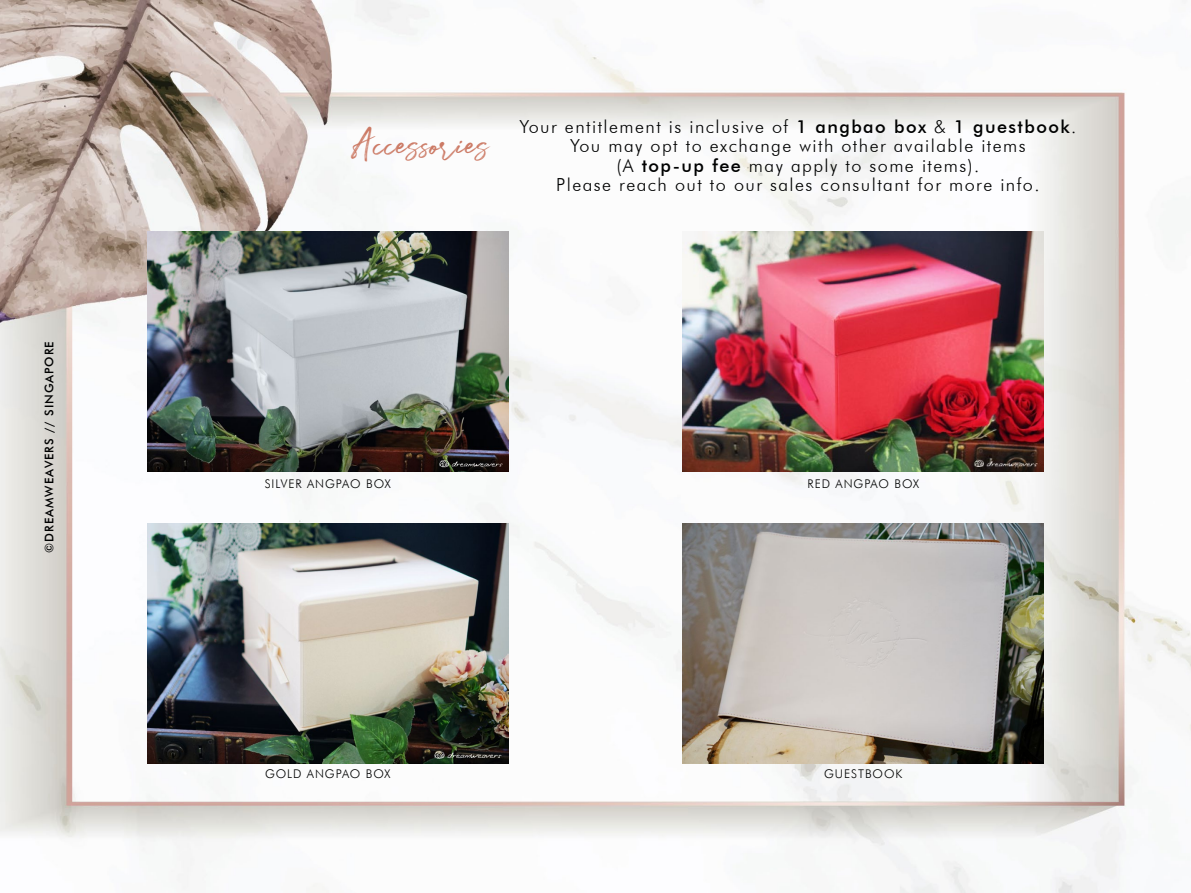
<style>
.page{position:relative;width:1191px;height:893px;background:#fff}
.page>*{position:absolute;margin:0;border:0;box-sizing:border-box;transform-origin:0 0}
.t1{font:37.5px "Julietta Messie Demo";color:#cc7a65}
.t2{font:300 18px/19.5px "Futura BT";letter-spacing:.08em;color:#000101;text-align:center}
.t3{font:300 12px "Futura BT";letter-spacing:.08em;color:#000101}
.t4{font:500 12px "Futura BT";letter-spacing:.08em;color:#000101}
.s1{font-weight:500}
</style>
<div class="page">
<img style="left:0;top:0;width:1191px;height:893px">
<img style="left:147px;top:523px;width:361px;height:240px">
<img style="left:147px;top:232px;width:361px;height:239px">
<img style="left:683px;top:232px;width:360px;height:239px">
<img style="left:683px;top:523px;width:360px;height:240px">
<p class="t4" style="left:42px;top:553px;width:213px;rotate:-90deg">©DREAMWEAVERS // SINGAPORE</p>
<h1 class="t1" style="left:351px;top:119px;width:138px">Accessories</h1>
<p class="t2" style="left:519px;top:116px;width:558px">Your entitlement is inclusive of <span class="s1">1 angbao box</span> &amp; <span class="s1">1 guestbook</span>.<br>You may opt to exchange with other available items<br>(A <span class="s1">top-up fee</span> may apply to some items).<br>Please reach out to our sales consultant for more info.</p>
<p class="t3" style="left:265px;top:476px;width:128px">SILVER ANGPAO BOX</p>
<p class="t3" style="left:807px;top:476px;width:113px">RED ANGPAO BOX</p>
<p class="t3" style="left:265px;top:766px;width:127px">GOLD ANGPAO BOX</p>
<p class="t3" style="left:824px;top:766px;width:80px">GUESTBOOK</p>
</div>
